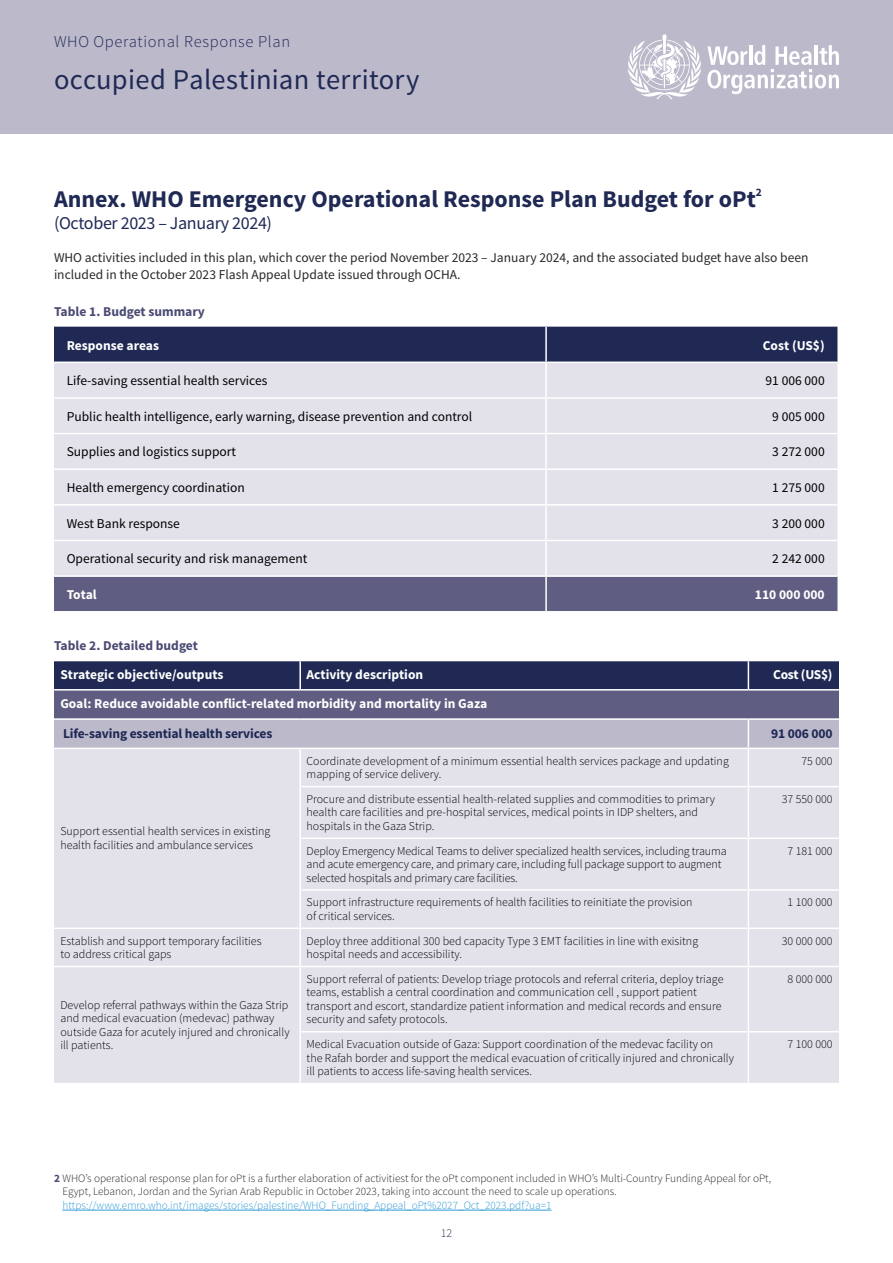
<style>
.page{position:relative;width:893px;height:1263px;background:#fff}
.page>*{position:absolute;margin:0;border:0;box-sizing:border-box;transform-origin:0 0}
.t1{font:28.5px "Source Sans Pro";letter-spacing:.01em;color:#1f2954}
.t2{font:700 24px "Source Sans Pro";color:#1f2954}
.t3{font:18px "Source Sans Pro";letter-spacing:-.02em;color:#1f2954}
.t4{font:300 16.5px "Source Sans Pro";letter-spacing:.04em;color:#1f2954}
.t5{font:13.5px "Source Sans Pro";color:#000}
.t6{font:13.5px/16.5px "Source Sans Pro";color:#282827}
.t7{font:700 13.5px "Source Sans Pro";color:#fff}
.t8{font:700 13.5px "Source Sans Pro";letter-spacing:-.01em;color:#1f2954}
.t9{font:700 13.5px "Source Sans Pro";color:#4b4a73}
.t10{font:300 12px/13.5px "Source Sans Pro";color:#000}
.t11{font:300 12px "Source Sans Pro";color:#292d59}
.t12{font:700 11.4px "Source Sans Pro";color:#1f2954}
.t13{font:300 11.25px/13.5px "Source Sans Pro";color:#282827}
.t14{font:300 11.25px "Source Sans Pro";color:#319cd7}
.s1{font-weight:700;color:#4b4a73}
</style>
<div class="page">
<div style="left:0;top:0;width:893px;height:134px;background:#bcb9cb"></div>
<svg style="left:628px;top:34px;width:211px;height:65px"></svg>
<div style="left:54px;top:327px;width:783px;height:34px;background:#1f2954"></div>
<div style="left:54px;top:363px;width:783px;height:212px;background:#e3e1ea"></div>
<div style="left:54px;top:577px;width:783px;height:34px;background:#5f5d82"></div>
<hr style="left:54px;top:397px;width:492px;height:2px;background:#fff">
<hr style="left:546px;top:397px;width:291px;height:2px;background:#fff">
<hr style="left:54px;top:433px;width:492px;height:1px;background:#fff">
<hr style="left:546px;top:433px;width:291px;height:1px;background:#fff">
<hr style="left:54px;top:468px;width:492px;height:2px;background:#fff">
<hr style="left:546px;top:468px;width:291px;height:2px;background:#fff">
<hr style="left:54px;top:504px;width:492px;height:2px;background:#fff">
<hr style="left:546px;top:504px;width:291px;height:2px;background:#fff">
<hr style="left:54px;top:540px;width:492px;height:1px;background:#fff">
<hr style="left:546px;top:540px;width:291px;height:1px;background:#fff">
<hr style="left:545px;top:363px;width:2px;height:34px;background:#fff">
<hr style="left:545px;top:399px;width:2px;height:34px;background:#fff">
<hr style="left:545px;top:434px;width:2px;height:34px;background:#fff">
<hr style="left:545px;top:470px;width:2px;height:34px;background:#fff">
<hr style="left:545px;top:506px;width:2px;height:34px;background:#fff">
<hr style="left:545px;top:541px;width:2px;height:34px;background:#fff">
<hr style="left:545px;top:577px;width:2px;height:34px;background:#fff">
<hr style="left:545px;top:327px;width:2px;height:34px;background:#fff">
<div style="left:54px;top:690px;width:785px;height:29px;background:#5f5d82"></div>
<div style="left:54px;top:749px;width:785px;height:334px;background:#e3e1ea"></div>
<hr style="left:299px;top:889px;width:449px;height:2px;background:#fff">
<hr style="left:748px;top:889px;width:91px;height:2px;background:#fff">
<hr style="left:300px;top:927px;width:448px;height:2px;background:#fff">
<hr style="left:748px;top:927px;width:91px;height:2px;background:#fff">
<div style="left:54px;top:661px;width:785px;height:28px;background:#1f2954"></div>
<hr style="left:54px;top:718px;width:246px;height:2px;background:#fff">
<hr style="left:300px;top:718px;width:448px;height:2px;background:#fff">
<hr style="left:748px;top:718px;width:91px;height:2px;background:#fff">
<div style="left:54px;top:719px;width:785px;height:28px;background:#bcb9cb"></div>
<hr style="left:299px;top:749px;width:2px;height:37px;background:#fff">
<hr style="left:299px;top:786px;width:449px;height:1px;background:#fff">
<hr style="left:748px;top:786px;width:91px;height:1px;background:#fff">
<hr style="left:299px;top:837px;width:449px;height:2px;background:#fff">
<hr style="left:748px;top:837px;width:91px;height:2px;background:#fff">
<hr style="left:299px;top:929px;width:2px;height:37px;background:#fff">
<hr style="left:300px;top:966px;width:448px;height:1px;background:#fff">
<hr style="left:299px;top:1031px;width:449px;height:1px;background:#fff">
<hr style="left:54px;top:966px;width:246px;height:1px;background:#fff">
<hr style="left:748px;top:749px;width:1px;height:37px;background:#fff">
<hr style="left:299px;top:787px;width:2px;height:50px;background:#fff">
<hr style="left:748px;top:787px;width:1px;height:50px;background:#fff">
<hr style="left:299px;top:839px;width:2px;height:50px;background:#fff">
<hr style="left:748px;top:839px;width:1px;height:50px;background:#fff">
<hr style="left:299px;top:891px;width:2px;height:36px;background:#fff">
<hr style="left:748px;top:891px;width:1px;height:36px;background:#fff">
<hr style="left:54px;top:927px;width:246px;height:2px;background:#fff">
<hr style="left:748px;top:929px;width:1px;height:37px;background:#fff">
<hr style="left:299px;top:967px;width:2px;height:64px;background:#fff">
<hr style="left:748px;top:966px;width:91px;height:1px;background:#fff">
<hr style="left:748px;top:967px;width:1px;height:64px;background:#fff">
<hr style="left:299px;top:1032px;width:2px;height:51px;background:#fff">
<hr style="left:748px;top:1031px;width:91px;height:1px;background:#fff">
<hr style="left:748px;top:1032px;width:1px;height:51px;background:#fff">
<hr style="left:63px;top:1210px;width:488px;height:1px;background:#319cd7">
<h3 class="t4" style="left:54px;top:32px;width:238px">WHO Operational Response Plan</h3>
<h1 class="t1" style="left:54px;top:62px;width:367px">occupied Palestinian territory</h1>
<h2 class="t2" style="left:54px;top:184px;width:703px">Annex. WHO Emergency Operational Response Plan Budget for oPt</h2>
<p class="t12" style="left:756px;top:185px;width:8px">2</p>
<h3 class="t3" style="left:54px;top:211px;width:220px">(October 2023 – January 2024)</h3>
<p class="t6" style="left:54px;top:250px;width:756px">WHO activities included in this plan, which cover the period November 2023 – January 2024, and the associated budget have also been included in the October 2023 Flash Appeal Update issued through OCHA.</p>
<p class="t9" style="left:54px;top:303px;width:152px">Table 1. Budget summary</p>
<p class="t7" style="left:67px;top:336px;width:94px">Response areas</p>
<p class="t7" style="left:763px;top:336px;width:63px">Cost (US$)</p>
<p class="t5" style="left:67px;top:372px;width:202px">Life-saving essential health services</p>
<p class="t5" style="left:766px;top:372px;width:61px">91 006 000</p>
<p class="t5" style="left:67px;top:408px;width:407px">Public health intelligence, early warning, disease prevention and control</p>
<p class="t5" style="left:772px;top:408px;width:54px">9 005 000</p>
<p class="t5" style="left:67px;top:444px;width:171px">Supplies and logistics support</p>
<p class="t5" style="left:772px;top:444px;width:54px">3 272 000</p>
<p class="t5" style="left:67px;top:479px;width:180px">Health emergency coordination</p>
<p class="t5" style="left:772px;top:479px;width:54px">1 275 000</p>
<p class="t5" style="left:67px;top:515px;width:115px">West Bank response</p>
<p class="t5" style="left:772px;top:515px;width:54px">3 200 000</p>
<p class="t5" style="left:67px;top:550px;width:242px">Operational security and risk management</p>
<p class="t5" style="left:772px;top:550px;width:54px">2 242 000</p>
<p class="t7" style="left:67px;top:586px;width:32px">Total</p>
<p class="t7" style="left:755px;top:586px;width:71px">110 000 000</p>
<p class="t9" style="left:54px;top:637px;width:145px">Table 2. Detailed budget</p>
<p class="t7" style="left:60px;top:666px;width:165px">Strategic objective/outputs</p>
<p class="t7" style="left:307px;top:666px;width:118px">Activity description</p>
<p class="t7" style="left:773px;top:666px;width:61px">Cost (US$)</p>
<p class="t7" style="left:60px;top:695px;width:428px">Goal: Reduce avoidable conflict-related morbidity and mortality in Gaza</p>
<p class="t8" style="left:63px;top:724px;width:211px">Life-saving essential health services</p>
<p class="t8" style="left:771px;top:724px;width:63px">91 006 000</p>
<p class="t10" style="left:60px;top:825px;width:212px">Support essential health services in existing health facilities and ambulance services</p>
<p class="t10" style="left:307px;top:754px;width:424px">Coordinate development of a minimum essential health services package and updating mapping of service delivery.</p>
<p class="t10" style="left:801px;top:754px;width:33px">75 000</p>
<p class="t10" style="left:307px;top:792px;width:410px">Procure and distribute essential health-related supplies and commodities to primary health care facilities and pre-hospital services, medical points in IDP shelters, and hospitals in the Gaza Strip.</p>
<p class="t10" style="left:782px;top:792px;width:52px">37 550 000</p>
<p class="t10" style="left:307px;top:844px;width:422px">Deploy Emergency Medical Teams to deliver specialized health services, including trauma and acute emergency care, and primary care, including full package support to augment selected hospitals and primary care facilities.</p>
<p class="t10" style="left:788px;top:844px;width:47px">7 181 000</p>
<p class="t10" style="left:307px;top:896px;width:387px">Support infrastructure requirements of health facilities to reinitiate the provision of critical services.</p>
<p class="t10" style="left:788px;top:896px;width:47px">1 100 000</p>
<p class="t10" style="left:60px;top:934px;width:203px">Establish and support temporary facilities to address critical gaps</p>
<p class="t10" style="left:307px;top:934px;width:393px">Deploy three additional 300 bed capacity Type 3 EMT facilities in line with exisitng hospital needs and accessibility.</p>
<p class="t10" style="left:782px;top:934px;width:52px">30 000 000</p>
<p class="t10" style="left:60px;top:998px;width:231px">Develop referral pathways within the Gaza Strip and medical evacuation (medevac) pathway outside Gaza for acutely injured and chronically ill patients.</p>
<p class="t10" style="left:307px;top:972px;width:418px">Support referral of patients: Develop triage protocols and referral criteria, deploy triage teams, establish a central coordination and communication cell , support patient transport and escort, standardize patient information and medical records and ensure security and safety protocols.</p>
<p class="t10" style="left:788px;top:972px;width:47px">8 000 000</p>
<p class="t10" style="left:307px;top:1037px;width:429px">Medical Evacuation outside of Gaza: Support coordination of the medevac facility on<br>the Rafah border and support the medical evacuation of critically injured and chronically ill patients to access life-saving health services.</p>
<p class="t10" style="left:788px;top:1037px;width:47px">7 100 000</p>
<p class="t13" style="left:63px;top:1171px;width:710px;text-indent:-9px"><span class="s1">2</span> WHO’s operational response plan for oPt is a further elaboration of activitiest for the oPt component included in WHO’s Multi-Country Funding Appeal for oPt,<br>Egypt, Lebanon, Jordan and the Syrian Arab Republic in October 2023, taking into account the need to scale up operations.</p>
<p class="t14" style="left:63px;top:1198px;width:490px">https://www.emro.who.int/images/stories/palestine/WHO_Funding_Appeal_oPt%2027_Oct_2023.pdf?ua=1</p>
<p class="t11" style="left:441px;top:1225px;width:13px">12</p>
</div>
